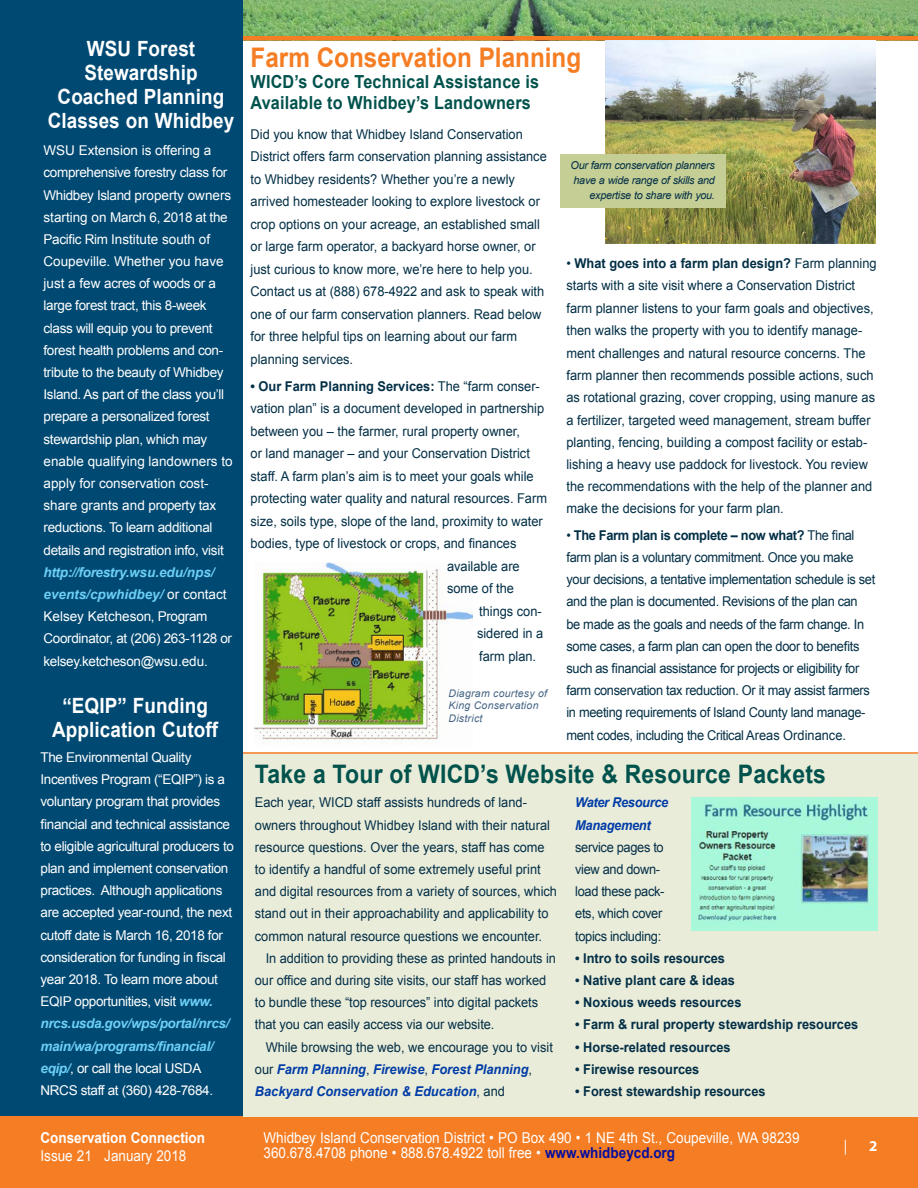
<style>
.page{position:relative;width:918px;height:1188px;background:#fff}
.page>*{position:absolute;margin:0;border:0;box-sizing:border-box;transform-origin:0 0}
.t1{font:700 27px "Arial";color:#f57d23;scale:.9 1}
.t2{font:700 25.5px "Arial";letter-spacing:.01em;color:#00524c;scale:.9 1}
.t3{font:700 21px/24px "Arial";letter-spacing:.005em;color:#fff;text-align:center;scale:.9 1}
.t4{font:700 18px/21px "Arial";letter-spacing:.01em;color:#00524c;scale:.9 1}
.t5{font:15px/15px "Arial";color:#fff;scale:.9 1}
.t6{font:700 15px "Arial";color:#fff;scale:.9 1}
.t7{font:15px "Myriad Pro";color:#fff}
.t8{font:700 15px "Myriad Pro";color:#fff}
.t9{font:13.5px/22.4px "Arial";color:#032f46;scale:.95 1}
.t10{font:13.5px/22.2px "Arial";letter-spacing:-.025em;color:#fff}
.t11{font:13.5px/22.2px "Arial";letter-spacing:-.025em;color:#032f46;scale:.95 1}
.t12{font:700 13.5px "Arial";color:#032f46;scale:.95 1}
.t13{font:italic 700 13.5px/22.2px "Arial";color:#003ca6;scale:.95 1}
.t14{font:italic 700 13.5px/22.2px "Arial";letter-spacing:-.025em;color:#003ca6;scale:.95 1}
.t15{font:italic 10.8px/15px "Arial";letter-spacing:-.025em;color:#032f46;text-align:right}
.t16{font:italic 10.5px/12.6px "Arial";letter-spacing:.025em;color:#456485}
.s1{font-weight:700;font-style:italic;color:#6dcff6}
.s2{font-weight:400}
.s3{font-weight:700}
.s4{font-weight:400;font-style:normal;color:#032f46}
.s5{font-weight:700;color:#060e9f}
</style>
<div class="page">
<div style="left:0;top:0;width:243px;height:1188px;background:#004972"></div>
<div style="left:0;top:1116px;width:918px;height:72px;background:#f57d23"></div>
<img style="left:243px;top:0;width:675px;height:36px">
<div style="left:243px;top:753px;width:675px;height:363px;background:#eaecda"></div>
<img style="left:255px;top:562px;width:217px;height:178px">
<hr style="left:243px;top:36px;width:675px;height:4px;background:#f57d23">
<hr style="left:243px;top:752px;width:675px;height:2px;background:#f57d23">
<img style="left:606px;top:40px;width:270px;height:203px">
<div style="left:560px;top:154px;width:166px;height:53px;background:#c4ce95"></div>
<img style="left:691px;top:798px;width:187px;height:133px">
<h3 class="t3" style="left:48px;top:37px;width:209px">WSU Forest<br>Stewardship<br>Coached Planning<br>Classes on Whidbey</h3>
<p class="t10" style="left:44px;top:139px;width:191px">WSU Extension is offering a comprehensive forestry class for<br>Whidbey Island property owners starting on March 6, 2018 at the<br>Pacific Rim Institute south of<br>Coupeville. Whether you have just a few acres of woods or a large forest tract, this 8-week class will equip you to prevent forest health problems and con&shy;tribute to the beauty of Whidbey<br>Island. As part of the class you’ll prepare a personalized forest stewardship plan, which may enable qualifying landowners to apply for conservation cost&shy;share grants and property tax reductions. To learn additional details and registration info, visit</p>
<p class="t10" style="left:44px;top:561px;width:190px"><span class="s1">http://forestry.wsu.edu/nps/ events/cpwhidbey/</span> or contact<br>Kelsey Ketcheson, Program<br>Coordinator, at (206) 263-1128 or kelsey.ketcheson@wsu.edu.</p>
<h3 class="t3" style="left:52px;top:695px;width:186px">“EQIP” Funding<br>Application Cutoff</h3>
<p class="t10" style="left:40px;top:746px;width:195px">The Environmental Quality<br>Incentives Program (“EQIP”) is a voluntary program that provides financial and technical assistance to eligible agricultural producers to plan and implement conservation practices. Although applications are accepted year-round, the next cutoff date is March 16, 2018 for consideration for funding in fiscal year 2018. To learn more about<br>EQIP opportunities, visit <span class="s1">www. nrcs.usda.gov/wps/portal/nrcs/ main/wa/programs/financial/ eqip/</span>, or call the local USDA<br>NRCS staff at (360) 428-7684.</p>
<p class="t6" style="left:40px;top:1127px;width:184px">Conservation Connection</p>
<p class="t5" style="left:40px;top:1148px;width:164px">Issue 21 January 2018</p>
<h1 class="t1" style="left:251px;top:40px;width:369px">Farm Conservation Planning</h1>
<h3 class="t4" style="left:251px;top:72px;width:322px">WICD’s Core Technical Assistance is<br>Available to Whidbey’s Landowners</h3>
<p class="t9" style="left:251px;top:123px;width:313px">Did you know that Whidbey Island Conservation District offers farm conservation planning assistance to Whidbey residents? Whether you’re a newly arrived homesteader looking to explore livestock or crop options on your acreage, an established small or large farm operator, a backyard horse owner, or just curious to know more, we’re here to help you.<br>Contact us at (888) 678-4922 and ask to speak with one of our farm conservation planners. Read below for three helpful tips on learning about our farm planning services.</p>
<p class="t12" style="left:251px;top:377px;width:306px">• Our Farm Planning Services: <span class="s2">The “farm conser-</span></p>
<p class="t9" style="left:251px;top:397px;width:311px">vation plan” is a document developed in partnership</p>
<p class="t9" style="left:251px;top:420px;width:285px">between you – the farmer, rural property owner,</p>
<p class="t9" style="left:251px;top:442px;width:296px">or land manager – and your Conservation District</p>
<p class="t9" style="left:251px;top:465px;width:300px">staff. A farm plan’s aim is to meet your goals while</p>
<p class="t9" style="left:251px;top:487px;width:314px">protecting water quality and natural resources. Farm</p>
<p class="t9" style="left:251px;top:510px;width:309px">size, soils type, slope of the land, proximity to water</p>
<p class="t9" style="left:251px;top:532px;width:281px">bodies, type of livestock or crops, and finances</p>
<p class="t9" style="left:447px;top:555px;width:78px">available are</p>
<p class="t9" style="left:447px;top:577px;width:72px">some of the</p>
<p class="t9" style="left:479px;top:600px;width:68px">things con-</p>
<p class="t9" style="left:477px;top:622px;width:71px">sidered in a</p>
<p class="t9" style="left:479px;top:645px;width:62px">farm plan.</p>
<p class="t16" style="left:449px;top:687px;width:100px">Diagram courtesy of<br>King Conservation<br>District</p>
<p class="t15" style="left:571px;top:158px;width:146px">Our farm conservation planners have a wide range of skills and expertise to share with you.</p>
<p class="t9" style="left:566px;top:252px;width:328px">• <span class="s3">What goes into a farm plan design?</span> Farm planning starts with a site visit where a Conservation District farm planner listens to your farm goals and objectives, then walks the property with you to identify manage&shy;ment challenges and natural resource concerns. The farm planner then recommends possible actions, such as rotational grazing, cover cropping, using manure as a fertilizer, targeted weed management, stream buffer planting, fencing, building a compost facility or estab&shy;lishing a heavy use paddock for livestock. You review the recommendations with the help of the planner and make the decisions for your farm plan.</p>
<p class="t11" style="left:566px;top:524px;width:327px">• <span class="s3">The Farm plan is complete – now what?</span> The final farm plan is a voluntary commitment. Once you make your decisions, a tentative implementation schedule is set and the plan is documented. Revisions of the plan can<br>be made as the goals and needs of the farm change. In some cases, a farm plan can open the door to benefits such as financial assistance for projects or eligibility for farm conservation tax reduction. Or it may assist farmers in meeting requirements of Island County land manage&shy;ment codes, including the Critical Areas Ordinance.</p>
<h2 class="t2" style="left:255px;top:757px;width:636px">Take a Tour of WICD’s Website &amp; Resource Packets</h2>
<p class="t9" style="left:255px;top:792px;width:320px">Each year, WICD staff assists hundreds of land&shy;owners throughout Whidbey Island with their natural resource questions. Over the years, staff has come to identify a handful of some extremely useful print and digital resources from a variety of sources, which stand out in their approachability and applicability to common natural resource questions we encounter.</p>
<p class="t9" style="left:255px;top:947px;width:319px;text-indent:11px">In addition to providing these as printed handouts in our office and during site visits, our staff has worked to bundle these “top resources” into digital packets that you can easily access via our website.</p>
<p class="t13" style="left:255px;top:1036px;width:315px;text-indent:11px"><span class="s4">While browsing the web, we encourage you to visit our</span> Farm Planning<span class="s4">,</span> Firewise<span class="s4">,</span> Forest Planning<span class="s4">,<br></span>Backyard Conservation &amp; Education<span class="s4">, and</span></p>
<p class="t14" style="left:575px;top:792px;width:100px">Water Resource<br>Management</p>
<p class="t11" style="left:575px;top:836px;width:96px">service pages to view and down&shy;load these pack&shy;ets, which cover topics including:</p>
<p class="t12" style="left:575px;top:949px;width:159px">• Intro to soils resources</p>
<p class="t12" style="left:575px;top:971px;width:170px">• Native plant care &amp; ideas</p>
<p class="t12" style="left:575px;top:994px;width:177px">• Noxious weeds resources</p>
<p class="t12" style="left:575px;top:1016px;width:300px">• Farm &amp; rural property stewardship resources</p>
<p class="t12" style="left:575px;top:1038px;width:165px">• Horse-related resources</p>
<p class="t12" style="left:575px;top:1060px;width:132px">• Firewise resources</p>
<p class="t12" style="left:575px;top:1082px;width:202px">• Forest stewardship resources</p>
<p class="t5" style="left:264px;top:1130px;width:597px">Whidbey Island Conservation District • PO Box 490 • 1 NE 4th St., Coupeville, WA 98239<br>360.678.4708 phone • 888.678.4922 toll free • <span class="s5">www.whidbeycd.org</span></p>
<p class="t7" style="left:844px;top:1137px;width:5px">|</p>
<p class="t8" style="left:869px;top:1136px;width:10px">2</p>
</div>
